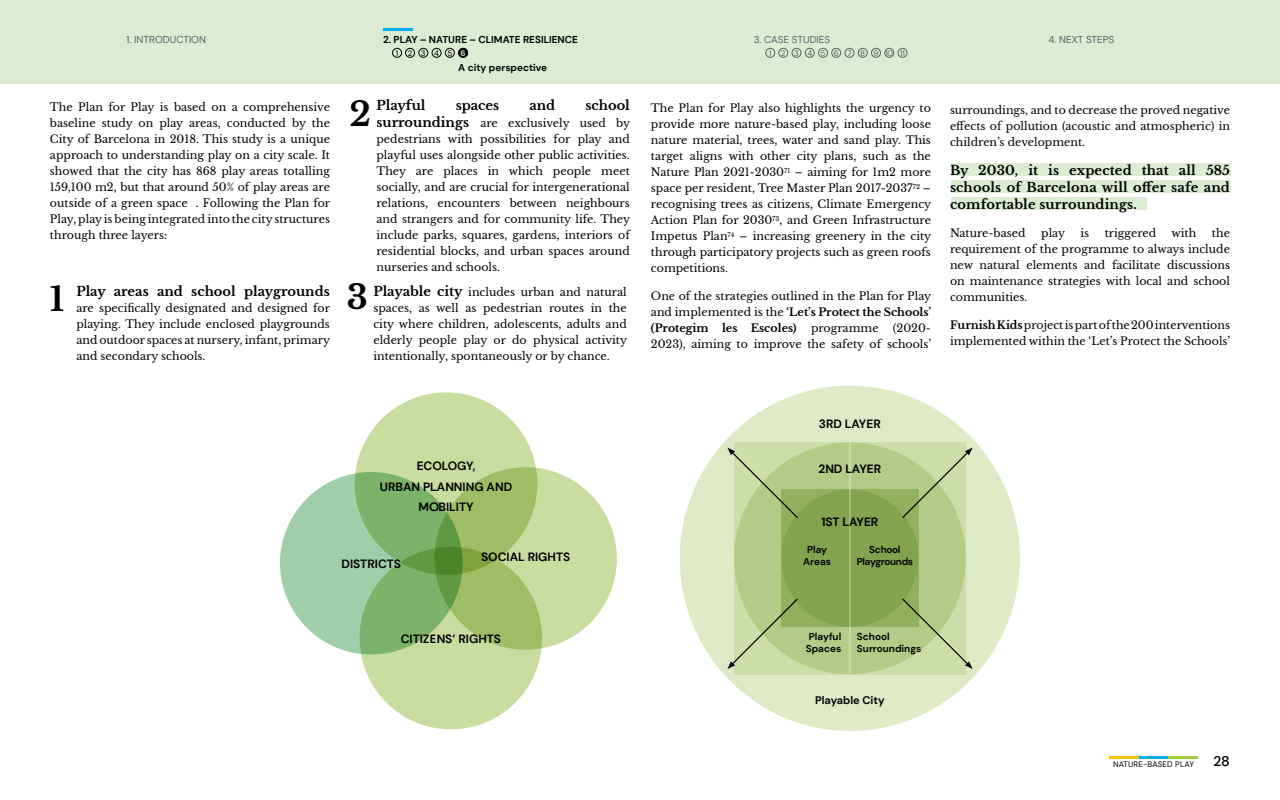
<style>
.page{position:relative;width:1280px;height:800px;background:#fff}
.page>*{position:absolute;margin:0;border:0;box-sizing:border-box;transform-origin:0 0}
.t1{font:700 33px "Libre Baskerville";color:#000001}
.t2{font:500 14px "DM Sans";color:#000001}
.t3{font:700 13px/17px "Libre Baskerville";color:#000001;text-align:justify}
.t4{font:700 12px/20.6px "DM Sans";color:#000001;text-align:center}
.t5{font:11px/16px "Libre Baskerville";color:#000001;text-align:justify}
.t6{font:700 11px "DM Sans";color:#000001}
.t7{font:700 10px/12px "DM Sans";color:#000001;text-align:center}
.t8{font:10px "DM Sans";color:#5d6162}
.t9{font:700 10px/12px "DM Sans";letter-spacing:-.03em;color:#000001;text-align:center}
.t10{font:8px "DM Sans";letter-spacing:.02em;color:#000001}
.t11{font:8px "DM Sans";letter-spacing:1.035em;color:#5d6162}
.t12{font:700 8px "DM Sans";color:#dbecd3}
.s1{font-weight:700;font-size:13px}
.s2{font-weight:700}
</style>
<div class="page">
<div style="left:0;top:0;width:1280px;height:84px;background:#dbecd3"></div>
<div style="left:951px;top:163px;width:280px;height:13px;background:#dbecd3"></div>
<div style="left:951px;top:180px;width:280px;height:13px;background:#dbecd3"></div>
<div style="left:951px;top:197px;width:196px;height:13px;background:#dbecd3"></div>
<div style="left:392px;top:48px;width:10px;height:10px;border:1px solid #000001;border-radius:50%"></div>
<div style="left:766px;top:48px;width:9px;height:10px;border:1px solid #5d6162;border-radius:50%"></div>
<div style="left:405px;top:48px;width:10px;height:10px;border:1px solid #000001;border-radius:50%"></div>
<div style="left:779px;top:48px;width:9px;height:10px;border:1px solid #5d6162;border-radius:50%"></div>
<div style="left:845px;top:48px;width:9px;height:10px;border:1px solid #5d6162;border-radius:50%"></div>
<div style="left:419px;top:48px;width:9px;height:10px;border:1px solid #000001;border-radius:50%"></div>
<div style="left:792px;top:48px;width:9px;height:10px;border:1px solid #5d6162;border-radius:50%"></div>
<div style="left:858px;top:48px;width:10px;height:10px;border:1px solid #5d6162;border-radius:50%"></div>
<div style="left:432px;top:48px;width:9px;height:10px;border:1px solid #000001;border-radius:50%"></div>
<div style="left:805px;top:48px;width:10px;height:10px;border:1px solid #5d6162;border-radius:50%"></div>
<div style="left:871px;top:48px;width:10px;height:10px;border:1px solid #5d6162;border-radius:50%"></div>
<div style="left:445px;top:48px;width:10px;height:10px;border:1px solid #000001;border-radius:50%"></div>
<div style="left:818px;top:48px;width:10px;height:10px;border:1px solid #5d6162;border-radius:50%"></div>
<div style="left:885px;top:48px;width:9px;height:10px;border:1px solid #5d6162;border-radius:50%"></div>
<div style="left:832px;top:48px;width:9px;height:10px;border:1px solid #5d6162;border-radius:50%"></div>
<div style="left:898px;top:48px;width:9px;height:10px;border:1px solid #5d6162;border-radius:50%"></div>
<hr style="left:1109px;top:757px;width:30px;height:2px;background:#fec210">
<hr style="left:1139px;top:757px;width:29px;height:2px;background:#00aeef">
<hr style="left:1168px;top:757px;width:30px;height:2px;background:#9ecb3a">
<hr style="left:383px;top:28px;width:30px;height:2px;background:#00aeef">
<div style="left:355px;top:392px;width:182px;height:183px;background:#c9dca0;border-radius:50%"></div>
<div style="left:360px;top:547px;width:182px;height:182px;background:#c9dca0;border-radius:50%"></div>
<svg style="left:280px;top:472px;width:183px;height:183px;background:#8dc089"></svg>
<svg style="left:434px;top:467px;width:183px;height:183px;background:#adc87d"></svg>
<div style="left:680px;top:386px;width:340px;height:345px;background:#deeac6;border-radius:50%"></div>
<svg style="left:727px;top:443px;width:246px;height:231px;background:#aac37f"></svg>
<div style="left:458px;top:48px;width:10px;height:10px;background:#000001;border-radius:50%"></div>
<p class="t8" style="left:127px;top:33px;width:81px">1. INTRODUCTION</p>
<p class="t7" style="left:383px;top:34px;width:196px">2. PLAY – NATURE – CLIMATE RESILIENCE</p>
<p class="t8" style="left:754px;top:33px;width:78px">3. CASE STUDIES</p>
<p class="t8" style="left:1049px;top:33px;width:67px">4. NEXT STEPS</p>
<p class="t10" style="left:396px;top:48px;width:58px">1 2345</p>
<p class="t11" style="left:769px;top:48px;width:137px">1 234567891011</p>
<p class="t12" style="left:460px;top:48px;width:7px">6</p>
<p class="t7" style="left:458px;top:62px;width:90px">A city perspective</p>
<p class="t5" style="left:50px;top:99px;width:282px">The Plan for Play is based on a comprehensive baseline study on play areas, conducted by the City of Barcelona in 2018. This study is a unique approach to understanding play on a city scale. It showed that the city has 868 play areas totalling 159,100 m2, but that around 50% of play areas are outside of a green space . Following the Plan for Play, play is being integrated into the city structures through three layers:</p>
<h1 class="t1" style="left:50px;top:279px;width:16px">1</h1>
<p class="t3" style="left:76px;top:283px;width:255px">Play areas and school playgrounds</p>
<p class="t5" style="left:76px;top:300px;width:255px">are specifically designated and designed for playing. They include enclosed playgrounds and outdoor spaces at nursery, infant, primary and secondary schools.</p>
<p class="t3" style="left:377px;top:97px;width:51px">Playful</p>
<p class="t3" style="left:456px;top:97px;width:45px">spaces</p>
<p class="t3" style="left:529px;top:97px;width:27px">and</p>
<p class="t3" style="left:585px;top:97px;width:46px">school</p>
<p class="t5" style="left:377px;top:115px;width:255px"><span class="s1">surroundings</span> are exclusively used by pedestrians with possibilities for play and playful uses alongside other public activities.<br>They are places in which people meet socially, and are crucial for intergenerational relations, encounters between neighbours and strangers and for community life. They include parks, squares, gardens, interiors of residential blocks, and urban spaces around nurseries and schools.</p>
<p class="t5" style="left:373px;top:284px;width:255px"><span class="s1">Playable city</span> includes urban and natural spaces, as well as pedestrian routes in the city where children, adolescents, adults and elderly people play or do physical activity intentionally, spontaneously or by chance.</p>
<h1 class="t1" style="left:349px;top:94px;width:23px">2</h1>
<h1 class="t1" style="left:347px;top:277px;width:23px">3</h1>
<p class="t5" style="left:651px;top:100px;width:282px">The Plan for Play also highlights the urgency to provide more nature-based play, including loose nature material, trees, water and sand play. This target aligns with other city plans, such as the Nature Plan 2021-2030<sup>71</sup> – aiming for 1m2 more space per resident, Tree Master Plan 2017-2037<sup>72</sup> – recognising trees as citizens, Climate Emergency Action Plan for 2030<sup>73</sup>, and Green Infrastructure Impetus Plan<sup>74</sup> – increasing greenery in the city through participatory projects such as green roofs competitions.</p>
<p class="t5" style="left:651px;top:288px;width:282px">One of the strategies outlined in the Plan for Play and implemented is the <span class="s2">‘Let’s Protect the Schools’ (Protegim les Escoles)</span></p>
<p class="t5" style="left:651px;top:320px;width:282px;text-align:right">(2020-<br>2023), aiming to improve the safety of schools’</p>
<p class="t5" style="left:811px;top:320px;width:69px">programme</p>
<p class="t5" style="left:950px;top:102px;width:282px">surroundings, and to decrease the proved negative effects of pollution (acoustic and atmospheric) in children’s development.</p>
<p class="t3" style="left:950px;top:162px;width:282px">By 2030, it is expected that all 585 schools of Barcelona will offer safe and comfortable surroundings.</p>
<p class="t5" style="left:950px;top:225px;width:77px">Nature-based</p>
<p class="t5" style="left:1041px;top:225px;width:25px">play</p>
<p class="t5" style="left:1080px;top:225px;width:10px">is</p>
<p class="t5" style="left:1105px;top:225px;width:53px">triggered</p>
<p class="t5" style="left:1172px;top:225px;width:26px">with</p>
<p class="t5" style="left:950px;top:225px;width:282px;text-indent:262px">the requirement of the programme to always include new natural elements and facilitate discussions on maintenance strategies with local and school communities.</p>
<p class="t5" style="left:950px;top:317px;width:282px"><span class="s2">Furnish Kids</span> project is part of the 200 interventions implemented within the ‘Let’s Protect the Schools’</p>
<p class="t4" style="left:380px;top:456px;width:134px">ECOLOGY,<br>URBAN PLANNING AND<br>MOBILITY</p>
<p class="t4" style="left:342px;top:554px;width:61px">DISTRICTS</p>
<p class="t4" style="left:481px;top:547px;width:91px">SOCIAL RIGHTS</p>
<p class="t4" style="left:819px;top:413px;width:63px">3RD LAYER</p>
<p class="t4" style="left:818px;top:458px;width:64px">2ND LAYER</p>
<p class="t4" style="left:821px;top:512px;width:59px">1ST LAYER</p>
<p class="t7" style="left:803px;top:544px;width:29px">Play<br>Areas</p>
<p class="t9" style="left:857px;top:544px;width:58px">School<br>Playgrounds</p>
<p class="t4" style="left:401px;top:629px;width:102px">CITIZENS’ RIGHTS</p>
<p class="t7" style="left:806px;top:630px;width:37px">Playful<br>Spaces</p>
<p class="t7" style="left:857px;top:630px;width:66px;text-align:left">School<br>Surroundings</p>
<p class="t6" style="left:815px;top:693px;width:71px">Playable City</p>
<p class="t10" style="left:1113px;top:759px;width:82px">NATURE-BASED PLAY</p>
<p class="t2" style="left:1213px;top:753px;width:18px">28</p>
</div>
